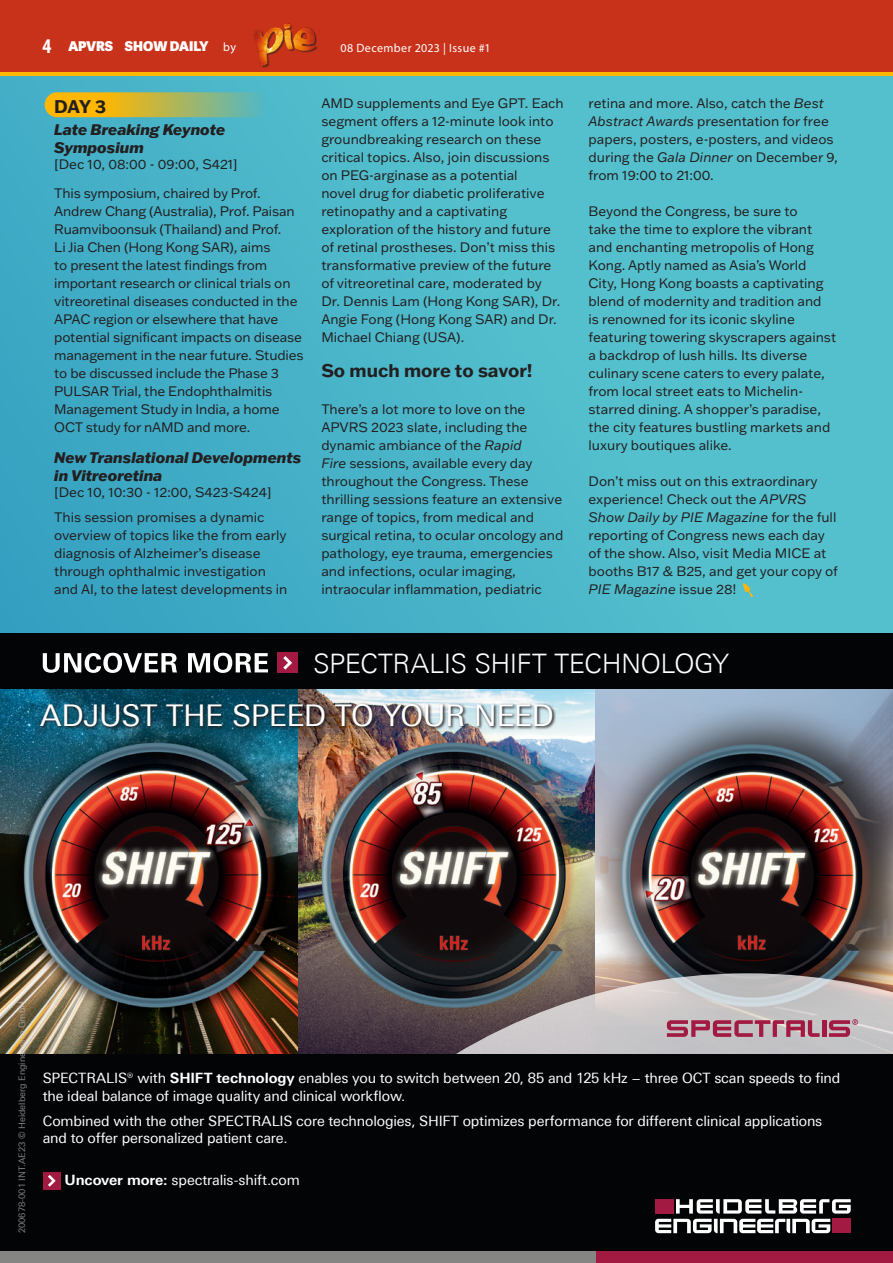
<style>
.page{position:relative;width:893px;height:1263px;background:#fff}
.page>*{position:absolute;margin:0;border:0;box-sizing:border-box;transform-origin:0 0}
.t1{font:30px "Univers Next Pro";letter-spacing:-.02em;color:#fff}
.t2{font:300 26.85px "Univers Next Pro";letter-spacing:-.02em;color:#fff}
.SUBHEAD_1{font:700 18px "Franklin Gothic ATF";color:#231f20}
.SUBHEAD_2{font:italic 800 15px/18px "Franklin Gothic ATF";color:#231f20}
.t3{font:14.25px/17.2px "Univers Next Pro";letter-spacing:-.01em;color:#fff}
.BODY{font:13.5px/18px "Franklin Gothic ATF";color:#231f20}
.SUBHEAD_2-2{font:13.5px "Franklin Gothic ATF";color:#231f20}
.t4{font:800 13.5px "Adelle Sans";color:#fff}
.t5{font:12px "Myriad Pro";letter-spacing:.03em;color:#fff}
.t6{font:9px "Univers Next Pro";color:#c7c8ca}
.s1{font-family:"Myriad Pro";font-weight:700;font-stretch:condensed;font-size:21px}
.s2{font-family:"Myriad Pro";font-weight:400;font-size:12px}
.s3{font-style:italic}
.s4{font-weight:700}
</style>
<div class="page">
<div style="left:0;top:0;width:893px;height:72px;background:#c9321a"></div>
<div style="left:0;top:72px;width:893px;height:5px;background:#ffb703"></div>
<img style="left:253px;top:23px;width:64px;height:45px">
<div style="left:0;top:77px;width:893px;height:1186px;background:linear-gradient(to right,#3ea8c3,#5ac5ce)"></div>
<svg style="left:742px;top:582px;width:11px;height:15px"></svg>
<img style="left:0;top:689px;width:893px;height:365px">
<div style="left:0;top:634px;width:893px;height:55px;background:#020405"></div>
<img style="left:38px;top:702px;width:518px;height:28px">
<svg style="left:43px;top:653px;width:225px;height:20px"></svg>
<div style="left:277px;top:653px;width:21px;height:20px;background:#a21941"></div>
<svg style="left:283px;top:656px;width:9px;height:14px"></svg>
<img style="left:181px;top:973px;width:712px;height:81px">
<hr style="left:822px;top:1020px;width:4px;height:17px;background:#a21941">
<svg style="left:667px;top:1020px;width:153px;height:17px"></svg>
<svg style="left:829px;top:1019px;width:29px;height:18px"></svg>
<div style="left:0;top:1054px;width:893px;height:197px;background:#020405"></div>
<div style="left:43px;top:1172px;width:18px;height:18px;background:#a21941"></div>
<svg style="left:48px;top:1175px;width:8px;height:12px"></svg>
<svg style="left:655px;top:1219px;width:175px;height:14px"></svg>
<svg style="left:676px;top:1199px;width:175px;height:14px"></svg>
<div style="left:655px;top:1199px;width:18px;height:14px;background:#a21941"></div>
<div style="left:833px;top:1219px;width:18px;height:14px;background:#a21941"></div>
<div style="left:596px;top:1251px;width:297px;height:12px;background:#a21941"></div>
<div style="left:0;top:1251px;width:596px;height:12px;background:#858684"></div>
<svg style="left:45px;top:92px;width:221px;height:25px"></svg>
<p class="t4" style="left:42px;top:38px;width:195px"><span class="s1">4</span> APVRS SHOW DAILY <span class="s2">by</span></p>
<p class="t5" style="left:340px;top:40px;width:152px">08 December 2023 | Issue #1</p>
<p class="SUBHEAD_1" style="left:54px;top:94px;width:54px">DAY 3</p>
<p class="SUBHEAD_2" style="left:54px;top:120px;width:173px">Late Breaking Keynote<br>Symposium</p>
<p class="SUBHEAD_2-2" style="left:54px;top:156px;width:185px">[Dec 10, 08:00 - 09:00, S421]</p>
<p class="BODY" style="left:54px;top:184px;width:251px">This symposium, chaired by Prof.<br>Andrew Chang (Australia), Prof. Paisan Ruamviboonsuk (Thailand) and Prof.<br>Li Jia Chen (Hong Kong SAR), aims<br>to present the latest findings from important research or clinical trials on vitreoretinal diseases conducted in the APAC region or elsewhere that have potential significant impacts on disease management in the near future. Studies to be discussed include the Phase 3<br>PULSAR Trial, the Endophthalmitis Management Study in India, a home OCT study for nAMD and more.</p>
<p class="SUBHEAD_2" style="left:54px;top:448px;width:249px">New Translational Developments in Vitreoretina</p>
<p class="SUBHEAD_2-2" style="left:54px;top:483px;width:219px">[Dec 10, 10:30 - 12:00, S423-S424]</p>
<p class="BODY" style="left:54px;top:508px;width:235px">This session promises a dynamic overview of topics like the from early diagnosis of Alzheimer’s disease through ophthalmic investigation and AI, to the latest developments in</p>
<p class="BODY" style="left:321px;top:94px;width:244px">AMD supplements and Eye GPT. Each segment offers a 12-minute look into groundbreaking research on these critical topics. Also, join discussions on PEG-arginase as a potential<br>novel drug for diabetic proliferative retinopathy and a captivating exploration of the history and future of retinal prostheses. Don’t miss this transformative preview of the future of vitreoretinal care, moderated by Dr. Dennis Lam (Hong Kong SAR), Dr.<br>Angie Fong (Hong Kong SAR) and Dr.<br>Michael Chiang (USA).</p>
<p class="SUBHEAD_1" style="left:321px;top:359px;width:213px">So much more to savor!</p>
<p class="BODY" style="left:321px;top:400px;width:244px">There’s a lot more to love on the APVRS 2023 slate, including the dynamic ambiance of the <span class="s3">Rapid<br>Fire</span> sessions, available every day throughout the Congress. These thrilling sessions feature an extensive range of topics, from medical and surgical retina, to ocular oncology and pathology, eye trauma, emergencies and infections, ocular imaging, intraocular inflammation, pediatric</p>
<p class="BODY" style="left:588px;top:94px;width:251px">retina and more. Also, catch the <span class="s3">Best Abstract Awards</span> presentation for free papers, posters, e-posters, and videos during the <span class="s3">Gala Dinner</span> on December 9, from 19:00 to 21:00.</p>
<p class="BODY" style="left:588px;top:202px;width:249px">Beyond the Congress, be sure to<br>take the time to explore the vibrant and enchanting metropolis of Hong Kong. Aptly named as Asia’s World City, Hong Kong boasts a captivating blend of modernity and tradition and<br>is renowned for its iconic skyline featuring towering skyscrapers against a backdrop of lush hills. Its diverse culinary scene caters to every palate, from local street eats to Michelin&shy;starred dining. A shopper’s paradise, the city features bustling markets and luxury boutiques alike.</p>
<p class="BODY" style="left:588px;top:472px;width:251px">Don’t miss out on this extraordinary experience! Check out the <span class="s3">APVRS Show Daily by PIE Magazine</span> for the full reporting of Congress news each day of the show. Also, visit Media MICE at booths B17 &amp; B25, and get your copy of <span class="s3">PIE Magazine</span> issue 28!</p>
<p class="t2" style="left:313px;top:648px;width:418px">SPECTRALIS SHIFT TECHNOLOGY</p>
<p class="t1" style="left:40px;top:698px;width:515px">ADJUST THE SPEED TO YOUR NEED</p>
<p class="t6" style="left:17px;top:1233px;width:234px;rotate:-90deg">200678-001 INT.AE23 © Heidelberg Engineering GmbH</p>
<p class="t3" style="left:43px;top:1070px;width:799px">SPECTRALIS® with <span class="s4">SHIFT technology</span> enables you to switch between 20, 85 and 125 kHz − three OCT scan speeds to find the ideal balance of image quality and clinical workflow.</p>
<p class="t3" style="left:43px;top:1112px;width:781px">Combined with the other SPECTRALIS core technologies, SHIFT optimizes performance for different clinical applications and to offer personalized patient care.</p>
<p class="t3" style="left:65px;top:1172px;width:237px"><span class="s4">Uncover more:</span> spectralis-shift.com</p>
</div>
